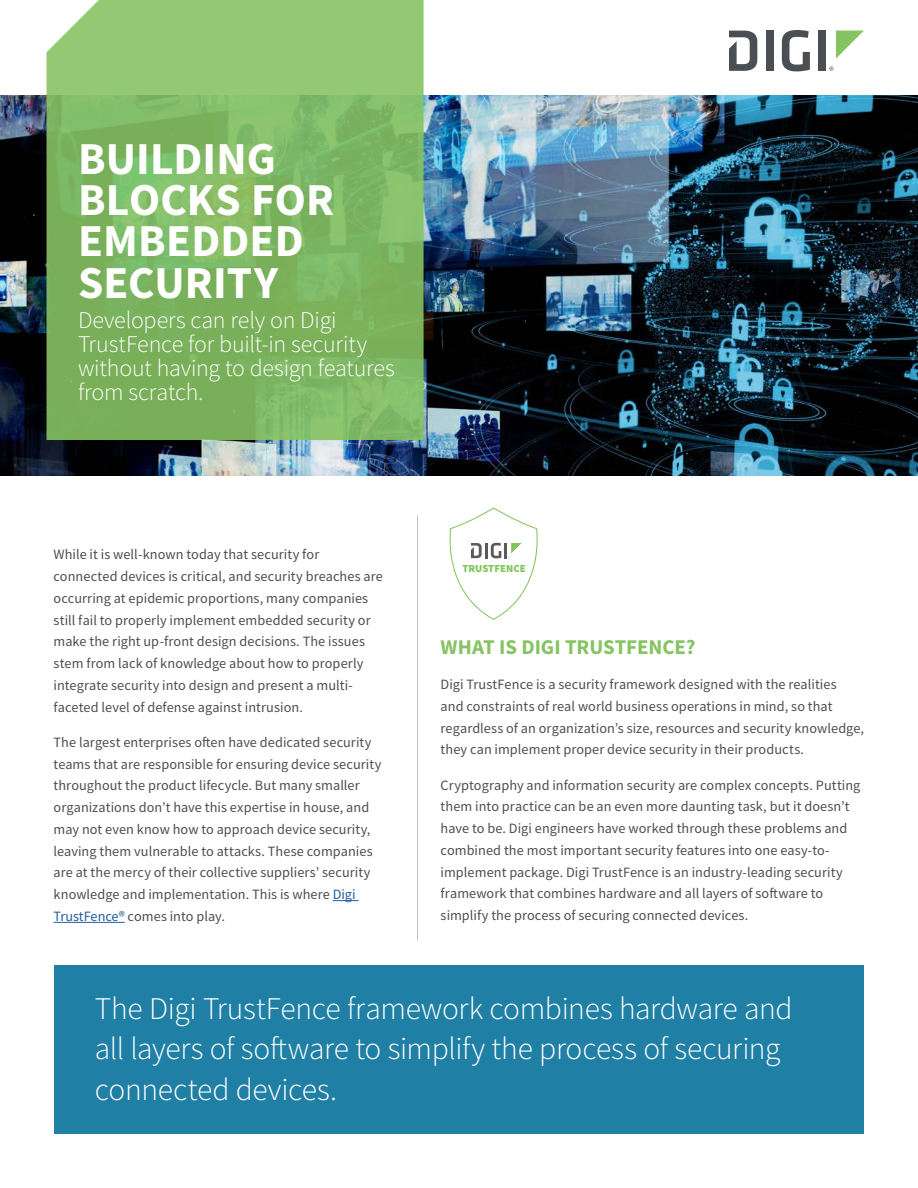
<style>
.page{position:relative;width:918px;height:1188px;background:#fff}
.page>*{position:absolute;margin:0;border:0;box-sizing:border-box;transform-origin:0 0}
.t1{font:700 45.6px/41.1px "Source Sans Pro";letter-spacing:.005em;color:#fff}
.t2{font:300 31.5px/40.5px "Source Sans Pro";letter-spacing:-.01em;color:#fff}
.t3{font:300 24px/24px "Source Sans Pro";letter-spacing:-.01em;color:#fff}
.t4{font:700 21px "Source Sans Pro";letter-spacing:-.005em;color:#86c362}
.t5{font:14.25px/21.8px "Source Sans Pro";letter-spacing:.005em;color:#4b4f53}
.t6{font:900 10.8px "Source Sans Pro";color:#82c55d}
.s1{color:#215e9e}
</style>
<div class="page">
<img style="left:0;top:95px;width:918px;height:380px">
<div style="left:766px;top:31px;width:7px;height:40px;background:#4b4f53"></div>
<svg style="left:782px;top:30px;width:28px;height:41px"></svg>
<div style="left:818px;top:31px;width:8px;height:40px;background:#4b4f53"></div>
<svg style="left:836px;top:31px;width:28px;height:27px"></svg>
<svg style="left:729px;top:31px;width:28px;height:40px"></svg>
<svg style="left:829px;top:67px;width:4px;height:4px"></svg>
<svg style="left:46px;top:0;width:378px;height:440px;background:#82ba65"></svg>
<svg style="left:333px;top:900px;width:25px;height:1px"></svg>
<hr style="left:54px;top:922px;width:71px;height:1px;background:#215e9e">
<hr style="left:417px;top:515px;width:1px;height:425px;background:#bec0c2">
<div style="left:54px;top:966px;width:810px;height:168px;background:#1f7fa5"></div>
<svg style="left:450px;top:507px;width:88px;height:113px"></svg>
<p class="t1" style="left:78px;top:140px;width:258px">BUILDING<br>BLOCKS FOR<br>EMBEDDED<br>SECURITY</p>
<p class="t3" style="left:78px;top:308px;width:318px">Developers can rely on Digi<br>TrustFence for built-in security without having to design features from scratch.</p>
<p class="t5" style="left:54px;top:544px;width:331px">While it is well-known today that security for connected devices is critical, and security breaches are occurring at epidemic proportions, many companies still fail to properly implement embedded security or make the right up-front design decisions. The issues stem from lack of knowledge about how to properly integrate security into design and present a multi&shy;faceted level of defense against intrusion.</p>
<p class="t5" style="left:54px;top:731px;width:329px">The largest enterprises often have dedicated security teams that are responsible for ensuring device security throughout the product lifecycle. But many smaller organizations don’t have this expertise in house, and may not even know how to approach device security, leaving them vulnerable to attacks. These companies are at the mercy of their collective suppliers’ security knowledge and implementation. This is where <span class="s1">Digi TrustFence®</span> comes into play.</p>
<p class="t6" style="left:462px;top:561px;width:65px">TRUSTFENCE</p>
<p class="t4" style="left:441px;top:633px;width:256px">WHAT IS DIGI TRUSTFENCE?</p>
<p class="t5" style="left:441px;top:673px;width:425px">Digi TrustFence is a security framework designed with the realities<br>and constraints of real world business operations in mind, so that regardless of an organization’s size, resources and security knowledge, they can implement proper device security in their products.</p>
<p class="t5" style="left:441px;top:774px;width:421px">Cryptography and information security are complex concepts. Putting them into practice can be an even more daunting task, but it doesn’t have to be. Digi engineers have worked through these problems and combined the most important security features into one easy-to&shy;implement package. Digi TrustFence is an industry-leading security framework that combines hardware and all layers of software to simplify the process of securing connected devices.</p>
<p class="t2" style="left:95px;top:988px;width:699px">The Digi TrustFence framework combines hardware and all layers of software to simplify the process of securing connected devices.</p>
</div>
